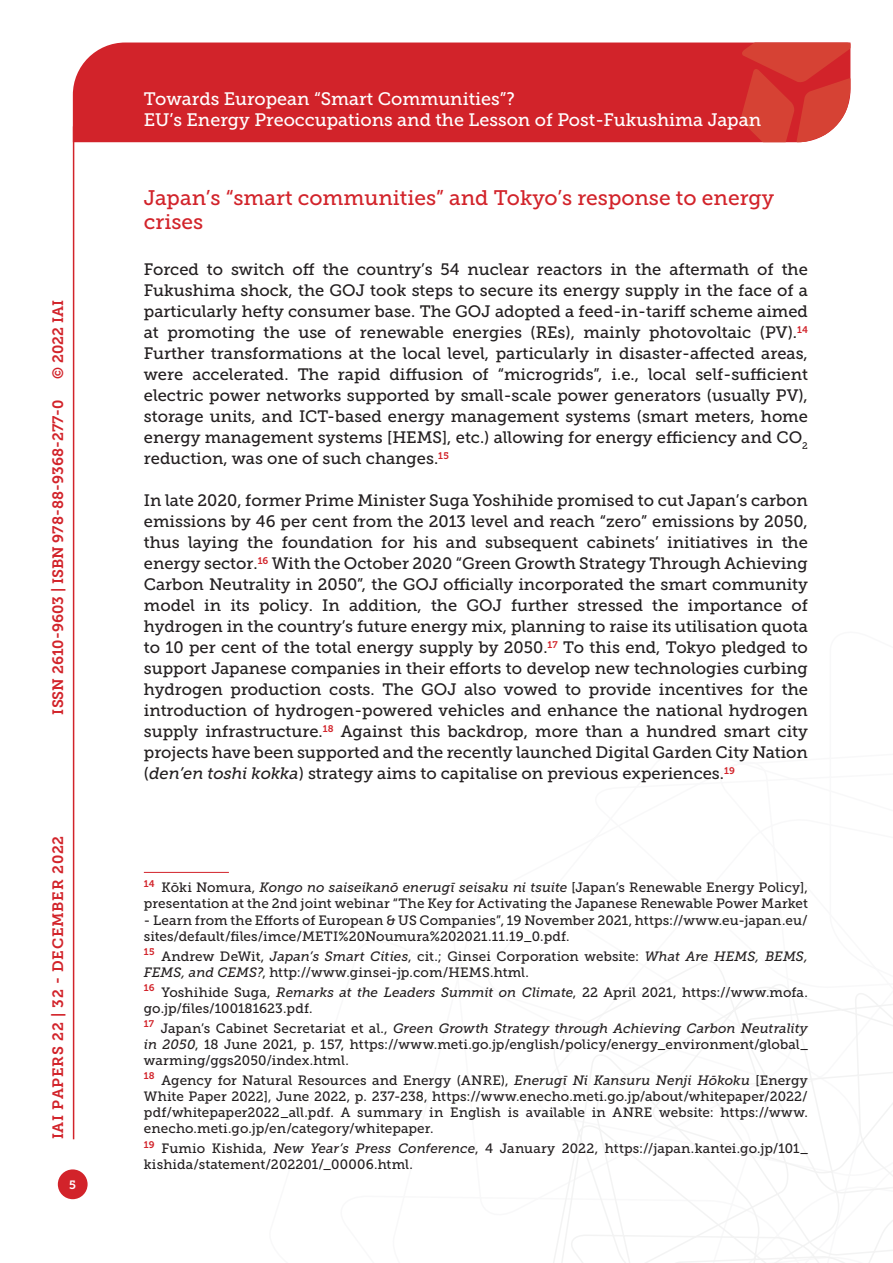
<style>
.page{position:relative;width:893px;height:1263px;background:#fff}
.page>*{position:absolute;margin:0;border:0;box-sizing:border-box;transform-origin:0 0}
.Titolo_paragrafo{font:21px/24px "Museo Slab 500";color:#d2232a}
.t1{font:18px/21.6px "Museo Slab 500";color:#fff}
.Testo{font:16.5px/21px "Museo Slab 500";color:#231f20;text-align:justify}
.t2{font:15px "Museo Slab 700";color:#d2232a}
.t3{font:15px "Museo Slab 700";letter-spacing:.05em;color:#d2232a}
.Nota{font:13.5px/16.2px "Museo Slab 500";letter-spacing:.005em;color:#231f20}
.t4{font:12px "Museo Slab 700";color:#fff}
.s1{font-style:italic}
</style>
<div class="page">
<svg style="left:553px;top:960px;width:340px;height:303px"></svg>
<div style="left:73px;top:43px;width:668px;height:99px;background:#d2232a"></div>
<svg style="left:741px;top:43px;width:109px;height:99px;background:#d6433b"></svg>
<div style="left:58px;top:1169px;width:30px;height:30px;background:#d2232a;border-radius:50%"></div>
<hr style="left:73px;top:126px;width:1px;height:1013px;background:#d2232a">
<hr style="left:144px;top:872px;width:85px;height:1px;background:#d2232a">
<p class="t2" style="left:50px;top:379px;width:80px;rotate:-90deg">© 2022 IAI</p>
<p class="t2" style="left:49px;top:714px;width:316px;rotate:-90deg">ISSN 2610-9603 | ISBN 978-88-9368-277-0</p>
<p class="t3" style="left:50px;top:1139px;width:305px;rotate:-90deg">IAI PAPERS 22 | 32 - DECEMBER 2022</p>
<p class="t4" style="left:69px;top:1178px;width:8px">5</p>
<p class="t1" style="left:144px;top:88px;width:619px">Towards European “Smart Communities”?<br>EU’s Energy Preoccupations and the Lesson of Post-Fukushima Japan</p>
<p class="Titolo_paragrafo" style="left:144px;top:186px;width:632px">Japan’s “smart communities” and Tokyo’s response to energy crises</p>
<p class="Testo" style="left:144px;top:259px;width:666px">Forced to switch off the country’s 54 nuclear reactors in the aftermath of the Fukushima shock, the GOJ took steps to secure its energy supply in the face of a particularly hefty consumer base. The GOJ adopted a feed-in-tariff scheme aimed at promoting the use of renewable energies (REs), mainly photovoltaic (PV).<sup>14<br></sup>Further transformations at the local level, particularly in disaster-affected areas, were accelerated. The rapid diffusion of “microgrids”, i.e., local self-sufficient electric power networks supported by small-scale power generators (usually PV), storage units, and ICT-based energy management systems (smart meters, home energy management systems [HEMS], etc.) allowing for energy efficiency and CO<sub>2 </sub>reduction, was one of such changes.<sup>15</sup></p>
<p class="Testo" style="left:144px;top:490px;width:666px">In late 2020, former Prime Minister Suga Yoshihide promised to cut Japan’s carbon emissions by 46 per cent from the 2013 level and reach “zero” emissions by 2050, thus laying the foundation for his and subsequent cabinets’ initiatives in the energy sector.<sup>16</sup> With the October 2020 “Green Growth Strategy Through Achieving Carbon Neutrality in 2050”, the GOJ officially incorporated the smart community model in its policy. In addition, the GOJ further stressed the importance of hydrogen in the country’s future energy mix, planning to raise its utilisation quota to 10 per cent of the total energy supply by 2050.<sup>17</sup> To this end, Tokyo pledged to support Japanese companies in their efforts to develop new technologies curbing hydrogen production costs. The GOJ also vowed to provide incentives for the introduction of hydrogen-powered vehicles and enhance the national hydrogen supply infrastructure.<sup>18</sup> Against this backdrop, more than a hundred smart city projects have been supported and the recently launched Digital Garden City Nation (<span class="s1">den’en toshi kokka</span>) strategy aims to capitalise on previous experiences.<sup>19</sup></p>
<p class="Nota" style="left:144px;top:879px;width:666px"><sup>14</sup> Kōki Nomura, <span class="s1">Kongo no saiseikanō enerugī seisaku ni tsuite</span> [Japan’s Renewable Energy Policy], presentation at the 2nd joint webinar “The Key for Activating the Japanese Renewable Power Market</p>
<p class="Nota" style="left:144px;top:912px;width:666px">- Learn from the Efforts of European &amp; US Companies”, 19 November 2021, https://www.eu-japan.eu/ sites/default/files/imce/METI%20Noumura%202021.11.19_0.pdf.</p>
<p class="Nota" style="left:144px;top:948px;width:666px"><sup>15</sup> Andrew DeWit, <span class="s1">Japan’s Smart Cities</span>, cit.; Ginsei Corporation website: <span class="s1">What Are HEMS, BEMS,<br>FEMS, and CEMS?</span>, http://www.ginsei-jp.com/HEMS.html.</p>
<p class="Nota" style="left:144px;top:984px;width:666px"><sup>16</sup> Yoshihide Suga, <span class="s1">Remarks at the Leaders Summit on Climate</span>, 22 April 2021, https://www.mofa. go.jp/files/100181623.pdf.</p>
<p class="Nota" style="left:144px;top:1020px;width:666px;text-align:justify"><sup>17</sup> Japan’s Cabinet Secretariat et al., <span class="s1">Green Growth Strategy through Achieving Carbon Neutrality in 2050</span>, 18 June 2021, p. 157, https://www.meti.go.jp/english/policy/energy_environment/global_ warming/ggs2050/index.html.</p>
<p class="Nota" style="left:144px;top:1072px;width:666px;text-align:justify"><sup>18</sup> Agency for Natural Resources and Energy (ANRE), <span class="s1">Enerugī Ni Kansuru Nenji Hōkoku</span> [Energy White Paper 2022], June 2022, p. 237-238, https://www.enecho.meti.go.jp/about/whitepaper/2022/ pdf/whitepaper2022_all.pdf. A summary in English is available in ANRE website: https://www. enecho.meti.go.jp/en/category/whitepaper.</p>
<p class="Nota" style="left:144px;top:1140px;width:666px"><sup>19</sup> Fumio Kishida, <span class="s1">New Year’s Press Conference</span>, 4 January 2022, https://japan.kantei.go.jp/101_ kishida/statement/202201/_00006.html.</p>
</div>
